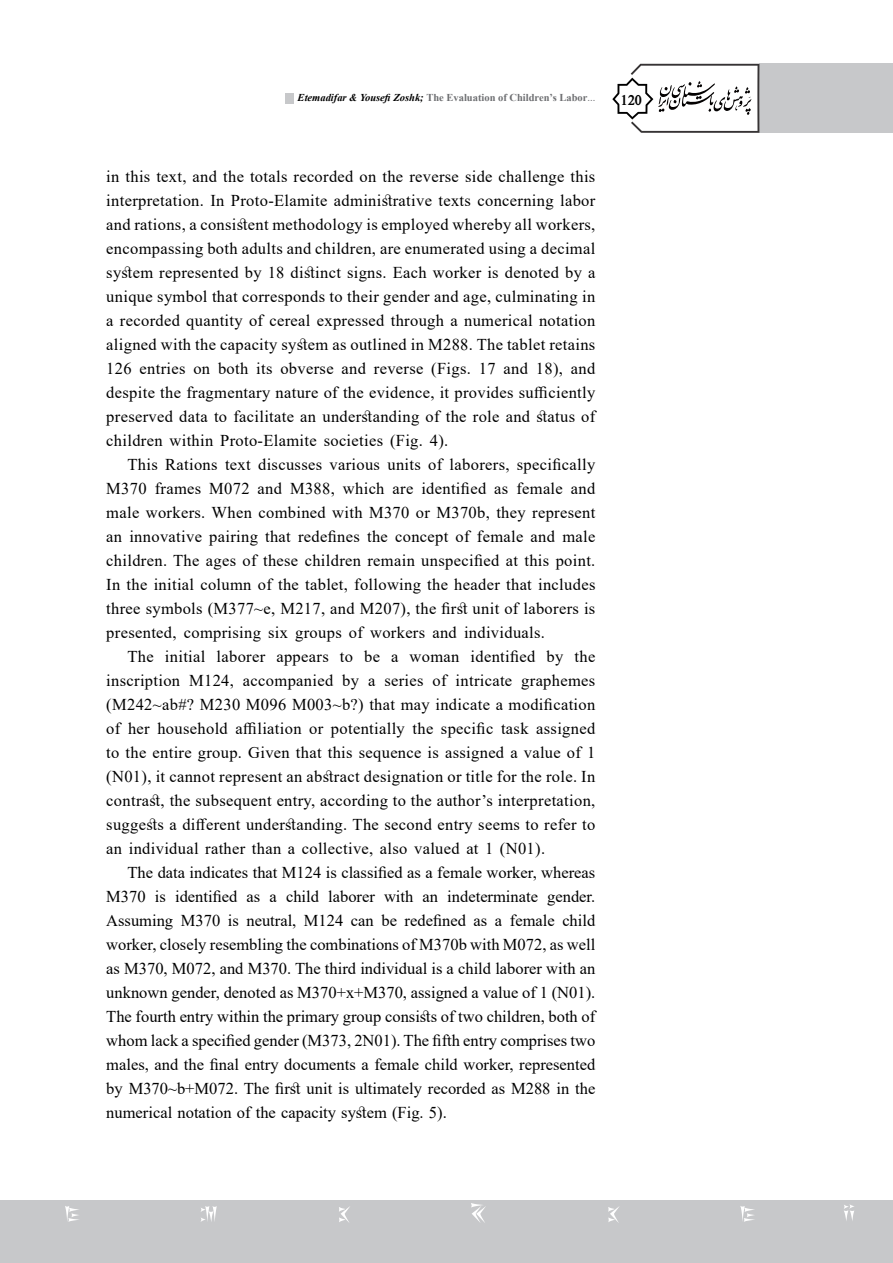
<style>
.page{position:relative;width:893px;height:1263px;background:#fff}
.page>*{position:absolute;margin:0;border:0;box-sizing:border-box;transform-origin:0 0}
.t1{font:16.5px/24px "Times New Roman";letter-spacing:.02em;color:#000;text-align:right}
.t2{font:16.5px/24px "Times New Roman";color:#000;text-align:right}
.t3{font:700 15.75px "w Mitra";color:#000}
.t4{font:700 10.5px "Times New Roman";color:#6d6e71}
.s1{font-style:italic;color:#000}
.s2{font-weight:400}
</style>
<div class="page">
<div style="left:759px;top:64px;width:134px;height:69px;background:#c7c8ca"></div>
<svg style="left:612px;top:64px;width:147px;height:69px"></svg>
<div style="left:0;top:1200px;width:893px;height:63px;background:#c7c8ca"></div>
<svg style="left:65px;top:1203px;width:789px;height:20px"></svg>
<div style="left:285px;top:93px;width:9px;height:10px;background:#c7c8ca"></div>
<p class="t4" style="left:298px;top:90px;width:299px"><span class="s1">Etemadifar &amp; YousefiZoshk;</span> The Evaluation of Children s’ Labor<span class="s2">...</span></p>
<p class="t3" style="left:621px;top:90px;width:23px">120</p>
<p class="t1" style="left:106px;top:163px;width:491px">in this text, and the totals recorded on the reverse side challenge this interpretation. In Proto-Elamite administrative texts concerning labor and rations a, consistent methodology is employed whereby all workers, encompassing both adults and children, are enumerated using a decimal system represented by 18 distinct signs. Each worker is denoted by a unique symbol that corresponds to their gender and age, culminating in a recorded quantity of cereal expressed through a numerical notation aligned with the capacity system as outlined in M288. The tablet retains and</p>
<p class="t1" style="left:140px;top:356px;width:47px">entries</p>
<p class="t1" style="left:218px;top:356px;width:32px">both</p>
<p class="t1" style="left:256px;top:356px;width:18px">its</p>
<p class="t1" style="left:280px;top:356px;width:55px">obverse</p>
<p class="t1" style="left:341px;top:356px;width:26px">and</p>
<p class="t1" style="left:431px;top:356px;width:41px">(Figs.</p>
<p class="t1" style="left:504px;top:356px;width:26px">and</p>
<p class="t1" style="left:536px;top:356px;width:29px">18 ,)</p>
<p class="t1" style="left:106px;top:356px;width:491px;text-align:left">126<br>despite the fragmentary nature of the evidence it, provides sufficiently preserved data to facilitate an understanding of the role and status of children within Proto-Elamite societies ( F i g .(4.</p>
<p class="t1" style="left:128px;top:452px;width:469px">This Rations text discusses various units of laborers, specifically and</p>
<p class="t1" style="left:479px;top:356px;width:18px">17</p>
<p class="t1" style="left:374px;top:356px;width:51px">reverse</p>
<p class="t1" style="left:193px;top:356px;width:18px">on</p>
<p class="t1" style="left:258px;top:476px;width:26px">and</p>
<p class="t1" style="left:343px;top:476px;width:43px">which</p>
<p class="t1" style="left:421px;top:476px;width:66px">identified</p>
<p class="t1" style="left:516px;top:476px;width:48px">female</p>
<p class="t1" style="left:155px;top:476px;width:48px">frames</p>
<p class="t1" style="left:106px;top:476px;width:42px">M370</p>
<p class="t1" style="left:106px;top:500px;width:491px">male workers. When combined with M370 or M370 ,b they represent</p>
<p class="t1" style="left:106px;top:524px;width:491px">an innovative pairing that redefines the concept of female and male</p>
<p class="t1" style="left:106px;top:548px;width:491px">children. The ages of these children remain unspecified at this point.</p>
<p class="t1" style="left:106px;top:572px;width:491px">In the initial column of the tablet, following the header that includes</p>
<p class="t1" style="left:106px;top:596px;width:490px">three symbols (M377 M,e~ 217, and M207 ,) the first unit of laborers is</p>
<p class="t1" style="left:106px;top:620px;width:440px">presented, comprising six groups of workers and individuals.</p>
<p class="t1" style="left:575px;top:644px;width:22px">the</p>
<p class="t1" style="left:209px;top:476px;width:42px">M072</p>
<p class="t1" style="left:290px;top:476px;width:46px">M388,</p>
<p class="t1" style="left:393px;top:476px;width:22px">are</p>
<p class="t1" style="left:494px;top:476px;width:16px">as</p>
<p class="t1" style="left:128px;top:644px;width:28px">The</p>
<p class="t1" style="left:165px;top:644px;width:42px">initial</p>
<p class="t1" style="left:217px;top:644px;width:50px">laborer</p>
<p class="t1" style="left:364px;top:644px;width:17px">be</p>
<p class="t1" style="left:471px;top:644px;width:66px">identified</p>
<p class="t1" style="left:547px;top:644px;width:18px">by</p>
<p class="t1" style="left:340px;top:644px;width:15px">to</p>
<p class="t1" style="left:276px;top:644px;width:54px">appears</p>
<p class="t1" style="left:391px;top:644px;width:9px">a</p>
<p class="t1" style="left:410px;top:644px;width:51px">woman</p>
<p class="t1" style="left:106px;top:668px;width:75px">inscription</p>
<p class="t1" style="left:106px;top:692px;width:491px">M( 242~ab#? M230 M096 M003 b~ ?) that may indicate a modification</p>
<p class="t1" style="left:536px;top:716px;width:61px">assigned</p>
<p class="t1" style="left:243px;top:668px;width:92px">accompanied</p>
<p class="t1" style="left:342px;top:668px;width:18px">by</p>
<p class="t1" style="left:384px;top:668px;width:41px">series</p>
<p class="t1" style="left:456px;top:668px;width:58px">intricate</p>
<p class="t1" style="left:521px;top:668px;width:76px">graphemes</p>
<p class="t1" style="left:433px;top:668px;width:16px">of</p>
<p class="t1" style="left:189px;top:668px;width:46px">M124,</p>
<p class="t1" style="left:368px;top:668px;width:9px">a</p>
<p class="t1" style="left:128px;top:716px;width:23px">her</p>
<p class="t1" style="left:157px;top:716px;width:72px">household</p>
<p class="t1" style="left:235px;top:716px;width:68px">affiliation</p>
<p class="t1" style="left:331px;top:716px;width:75px">potentially</p>
<p class="t1" style="left:412px;top:716px;width:22px">the</p>
<p class="t1" style="left:441px;top:716px;width:54px">specific</p>
<p class="t1" style="left:501px;top:716px;width:29px">task</p>
<p class="t1" style="left:106px;top:716px;width:491px;text-align:left">of<br>to the entire group. Given that this sequence is assigned a value of 1<br>N( 01 i t,) cannot represent an abstract designation or title for the role In. contrast, the subsequent entry, according to the author s’ interpretation, suggests a different understanding. The second entry seems to refer to an individual rather than a collective, also valued at 1 (N01 .(</p>
<p class="t2" style="left:128px;top:860px;width:469px">The data indicates that M124 is classified as a female worker, whereas gender.</p>
<p class="t1" style="left:309px;top:716px;width:16px">or</p>
<p class="t1" style="left:155px;top:884px;width:13px">is</p>
<p class="t2" style="left:175px;top:884px;width:64px">identified</p>
<p class="t1" style="left:286px;top:884px;width:34px">child</p>
<p class="t2" style="left:328px;top:884px;width:48px">laborer</p>
<p class="t1" style="left:384px;top:884px;width:31px">with</p>
<p class="t2" style="left:447px;top:884px;width:92px">indeterminate</p>
<p class="t1" style="left:106px;top:884px;width:41px">M370</p>
<p class="t1" style="left:247px;top:884px;width:15px">as</p>
<p class="t1" style="left:269px;top:884px;width:9px">a</p>
<p class="t1" style="left:423px;top:884px;width:17px">an</p>
<p class="t2" style="left:106px;top:908px;width:490px;text-align:left">Assuming<br>worker, closely resembling the combinations of M370b with M072, as well as M370, M072, and M370. The third individual is a child laborer with an unknown gender, denoted as M370+ M+ x 370, assigned a value o f 1 N( 0 1 .( The fourth entry within the primary group consists of two children, both of whom lack a specified gender M( 373, N2 01 .) The fifth entry comprises two males, and the final entry documents a female child worker, represented by M370 M+b~ 072. The first unit is ultimately recorded as M288 in the numerical notation of the capacity system ( F i g .(5.</p>
<p class="t1" style="left:228px;top:908px;width:13px">is</p>
<p class="t2" style="left:246px;top:908px;width:98px">neutral M, 124</p>
<p class="t1" style="left:381px;top:908px;width:17px">be</p>
<p class="t2" style="left:405px;top:908px;width:63px">redefined</p>
<p class="t1" style="left:510px;top:908px;width:46px">female</p>
<p class="t1" style="left:562px;top:908px;width:34px">child</p>
<p class="t1" style="left:181px;top:908px;width:41px">M370</p>
<p class="t1" style="left:351px;top:908px;width:24px">can</p>
<p class="t1" style="left:474px;top:908px;width:15px">as</p>
<p class="t1" style="left:495px;top:908px;width:9px">a</p>
</div>
